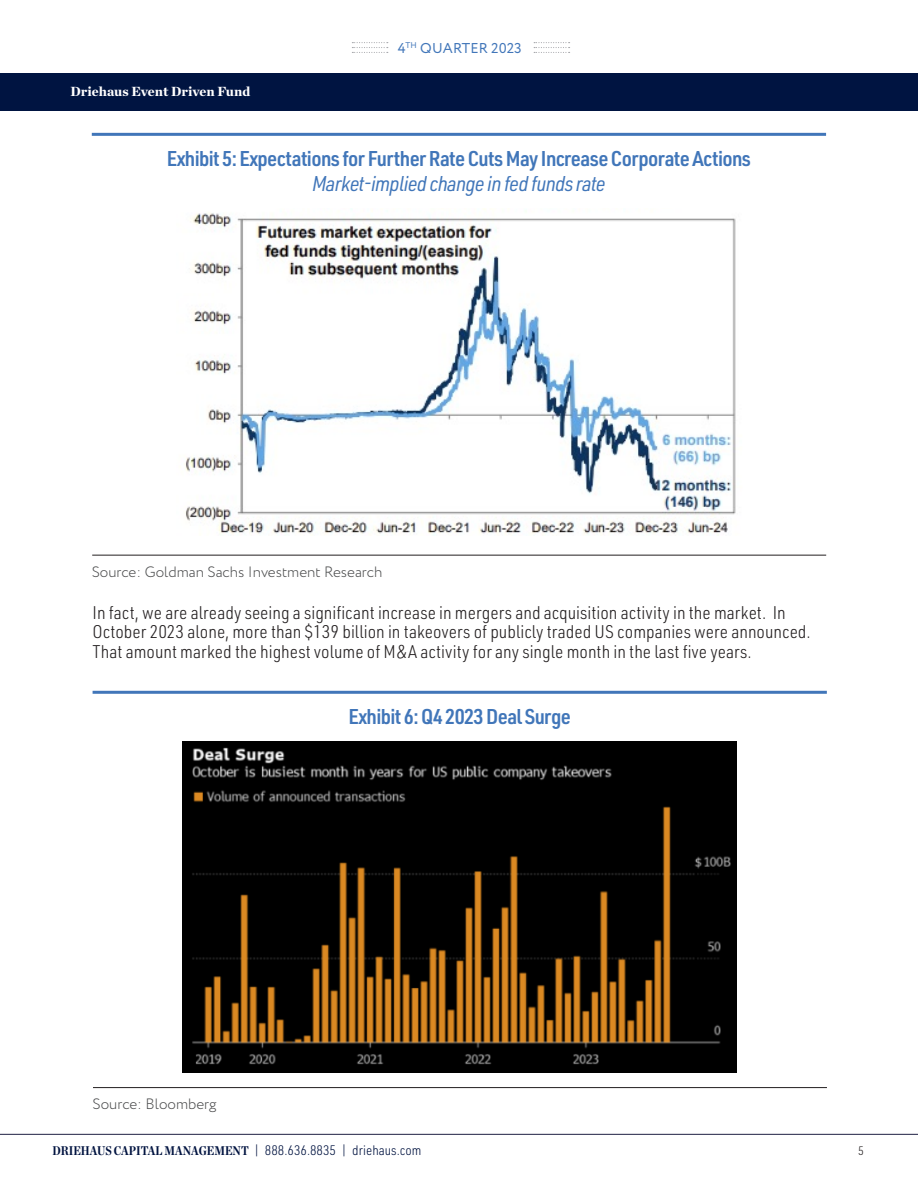
<style>
.page{position:relative;width:918px;height:1188px;background:#fff}
.page>*{position:absolute;margin:0;border:0;box-sizing:border-box;transform-origin:0 0}
.t1{font:600 21px "URWDIN Semi Cond";letter-spacing:-.03em;color:#4176b9}
.t2{font:italic 21px "URWDIN Semi Cond";letter-spacing:-.03em;color:#4176b9}
.t3{font:300 18px/19.5px "URWDIN Semi Cond";color:#231f20}
.t4{font:300 15px "Circe";color:#4b4c4d}
.t5{font:14.25px "Circe";letter-spacing:.01em;color:#4176b9}
.t6{font:300 13.5px "URWDIN Semi Cond";color:#001340}
.t7{font:900 13.5px "Chronicle Deck";color:#fff}
.t8{font:300 12px "URWDIN Semi Cond";color:#231f20}
.s1{font-family:"Chronicle Deck Cond";font-weight:700;font-size:12.75px}
</style>
<div class="page">
<svg style="left:352px;top:42px;width:36px;height:11px"></svg>
<svg style="left:534px;top:42px;width:36px;height:11px"></svg>
<div style="left:0;top:73px;width:918px;height:38px;background:#001441"></div>
<hr style="left:0;top:1134px;width:918px;height:1px;background:#1f2043">
<hr style="left:92px;top:133px;width:734px;height:3px;background:#4176b9">
<hr style="left:93px;top:691px;width:734px;height:3px;background:#4176b9">
<hr style="left:92px;top:555px;width:734px;height:1px;background:#231f20">
<hr style="left:93px;top:1087px;width:734px;height:1px;background:#231f20">
<img style="left:185px;top:209px;width:551px;height:327px">
<img style="left:183px;top:742px;width:554px;height:331px">
<p class="t7" style="left:71px;top:80px;width:181px">Driehaus Event Driven Fund</p>
<p class="t5" style="left:398px;top:39px;width:126px">4<sup>TH</sup> QUARTER 2023</p>
<p class="t1" style="left:167px;top:145px;width:586px">Exhibit 5: Expectations for Further Rate Cuts May Increase Corporate Actions</p>
<p class="t2" style="left:312px;top:170px;width:295px">Market-implied change in fed funds rate</p>
<p class="t4" style="left:92px;top:562px;width:292px">Source: Goldman Sachs Investment Research</p>
<p class="t3" style="left:93px;top:602px;width:720px">In fact, we are already seeing a significant increase in mergers and acquisition activity in the market. In<br>October 2023 alone, more than $139 billion in takeovers of publicly traded US companies were announced.<br>That amount marked the highest volume of M&amp;A activity for any single month in the last five years.</p>
<p class="t1" style="left:349px;top:702px;width:224px">Exhibit 6: Q4 2023 Deal Surge</p>
<p class="t4" style="left:93px;top:1094px;width:125px">Source: Bloomberg</p>
<p class="t6" style="left:52px;top:1142px;width:371px"><span class="s1">DRIEHAUS CAPITAL MANAGEMENT</span> | 888.636.8835 | driehaus.com</p>
<p class="t8" style="left:858px;top:1143px;width:7px">5</p>
</div>
